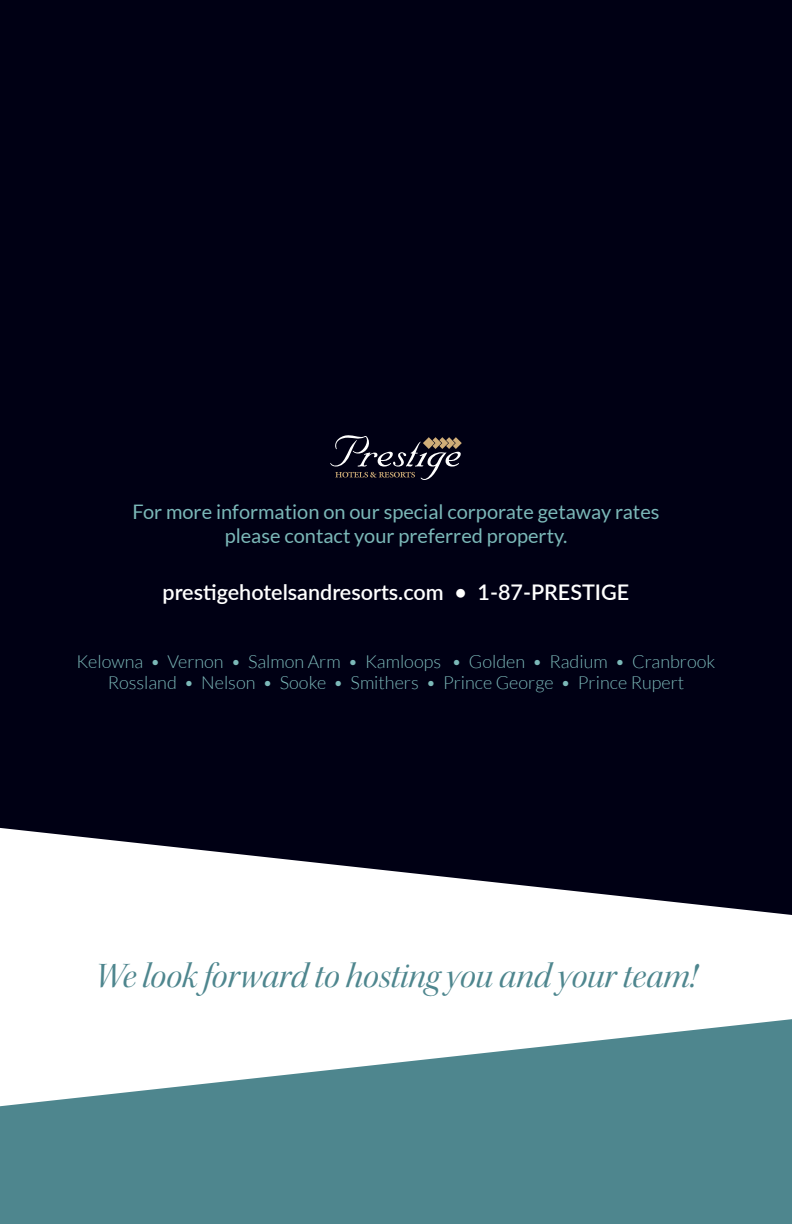
<style>
.page{position:relative;width:792px;height:1224px;background:#000014}
.page>*{position:absolute;margin:0;border:0;box-sizing:border-box;transform-origin:0 0}
.t1{font:36px "Kepler Std It Disp";color:#4e868e}
.t2{font:600 21.6px "Lato";color:#fff}
.t3{font:20px/24px "Lato";color:#7bb8b8;text-align:center}
.t4{font:300 18px/21.6px "Lato";color:#7bb8b8;text-align:center}
</style>
<div class="page">
<svg style="left:0;top:828px;width:792px;height:191px;fill:#fff"></svg>
<svg style="left:0;top:1019px;width:792px;height:205px;background:#74a0a6"></svg>
<svg style="left:330px;top:435px;width:132px;height:45px"></svg>
<p class="t3" style="left:132px;top:499px;width:529px">For more information on our special corporate getaway rates please contact your preferred property.</p>
<p class="t2" style="left:163px;top:576px;width:468px">prestigehotelsandresorts.com • 1-87-PRESTIGE</p>
<p class="t4" style="left:77px;top:651px;width:640px">Kelowna • Vernon • Salmon Arm • Kamloops • Golden • Radium • Cranbrook<br>Rossland • Nelson • Sooke • Smithers • Prince George • Prince Rupert</p>
<h1 class="t1" style="left:95px;top:955px;width:603px">We look forward to hosting you and your team!</h1>
</div>
